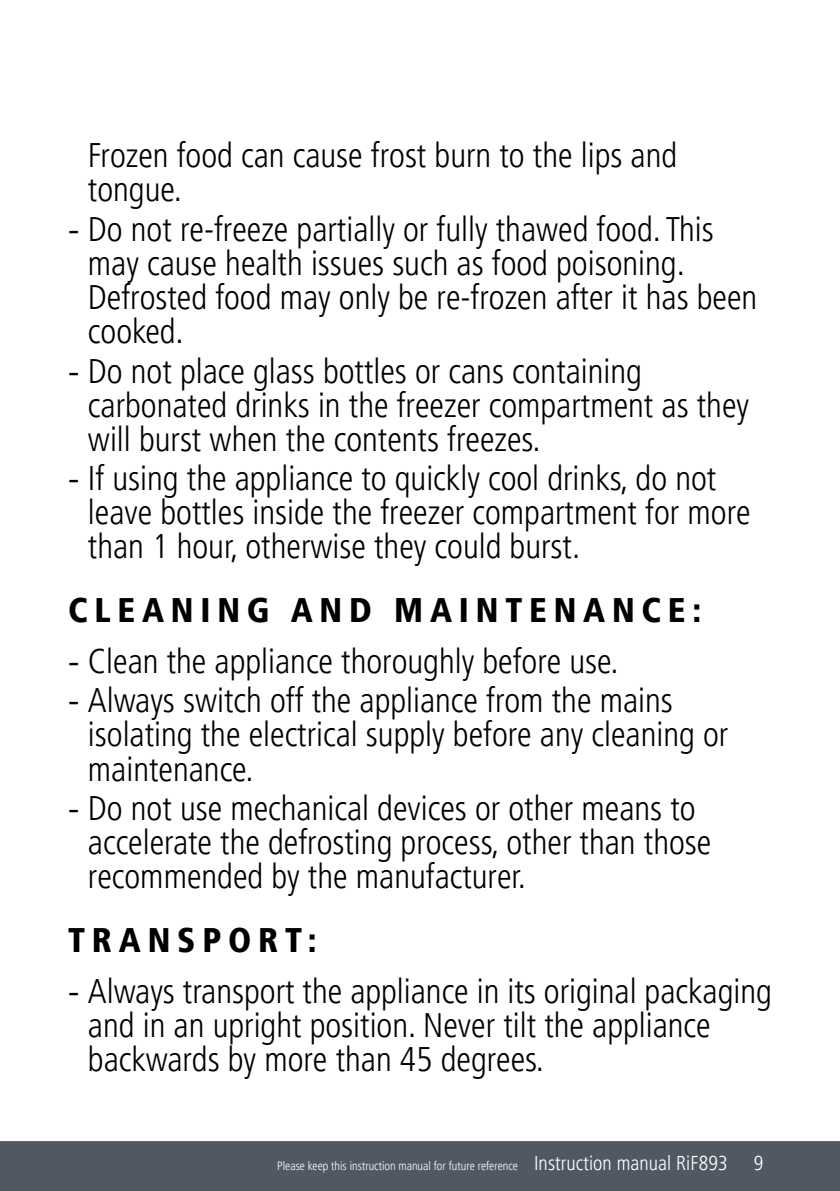
<style>
.page{position:relative;width:840px;height:1191px;background:#fff}
.page>*{position:absolute;margin:0;border:0;box-sizing:border-box;transform-origin:0 0}
.t1{font:300 condensed 34px/34px "Frutiger LT Pro";color:#000}
.t2{font:900 condensed 34px "Frutiger LT Pro";letter-spacing:.2em;color:#000}
.t3{font:300 condensed 20px "Frutiger LT Pro";color:#fff}
.t4{font:300 condensed 12px "Frutiger LT Pro";color:#fff}
.s1{font-stretch:normal}
.s2{font-size:20px}
</style>
<div class="page">
<div style="left:0;top:1141px;width:839px;height:50px;background:#505963"></div>
<p class="t1" style="left:88px;top:141px;width:590px">Frozen food can cause frost burn to the lips and tongue.</p>
<p class="t1" style="left:88px;top:215px;width:670px;text-indent:-20px"><span class="s1">-</span> Do not re-freeze partially or fully thawed food. This may cause health issues such as food poisoning.<br>Defrosted food may only be re-frozen after it has been cooked.</p>
<p class="t1" style="left:88px;top:356px;width:662px;text-indent:-20px"><span class="s1">-</span> Do not place glass bottles or cans containing carbonated drinks in the freezer compartment as they will burst when the contents freezes.</p>
<p class="t1" style="left:88px;top:464px;width:663px;text-indent:-20px"><span class="s1">-</span> If using the appliance to quickly cool drinks, do not leave bottles inside the freezer compartment for more than 1 hour, otherwise they could burst.</p>
<p class="t2" style="left:68px;top:590px;width:634px">CLEANING AND MAINTENANCE:</p>
<p class="t1" style="left:68px;top:646px;width:551px"><span class="s1">-</span> Clean the appliance thoroughly before use.</p>
<p class="t1" style="left:88px;top:686px;width:641px;text-indent:-20px"><span class="s1">-</span> Always switch off the appliance from the mains isolating the electrical supply before any cleaning or maintenance.</p>
<p class="t1" style="left:88px;top:794px;width:624px;text-indent:-20px"><span class="s1">-</span> Do not use mechanical devices or other means to accelerate the defrosting process, other than those recommended by the manufacturer.</p>
<p class="t2" style="left:68px;top:920px;width:250px">TRANSPORT:</p>
<p class="t1" style="left:88px;top:976px;width:685px;text-indent:-20px"><span class="s1">-</span> Always transport the appliance in its original packaging and in an upright position. Never tilt the appliance backwards by more than 45 degrees.</p>
<p class="t4" style="left:277px;top:1161px;width:452px">Please keep this instruction manual for future reference <span class="s2">Instruction manual RiF893</span></p>
<p class="t3" style="left:753px;top:1155px;width:11px">9</p>
</div>
